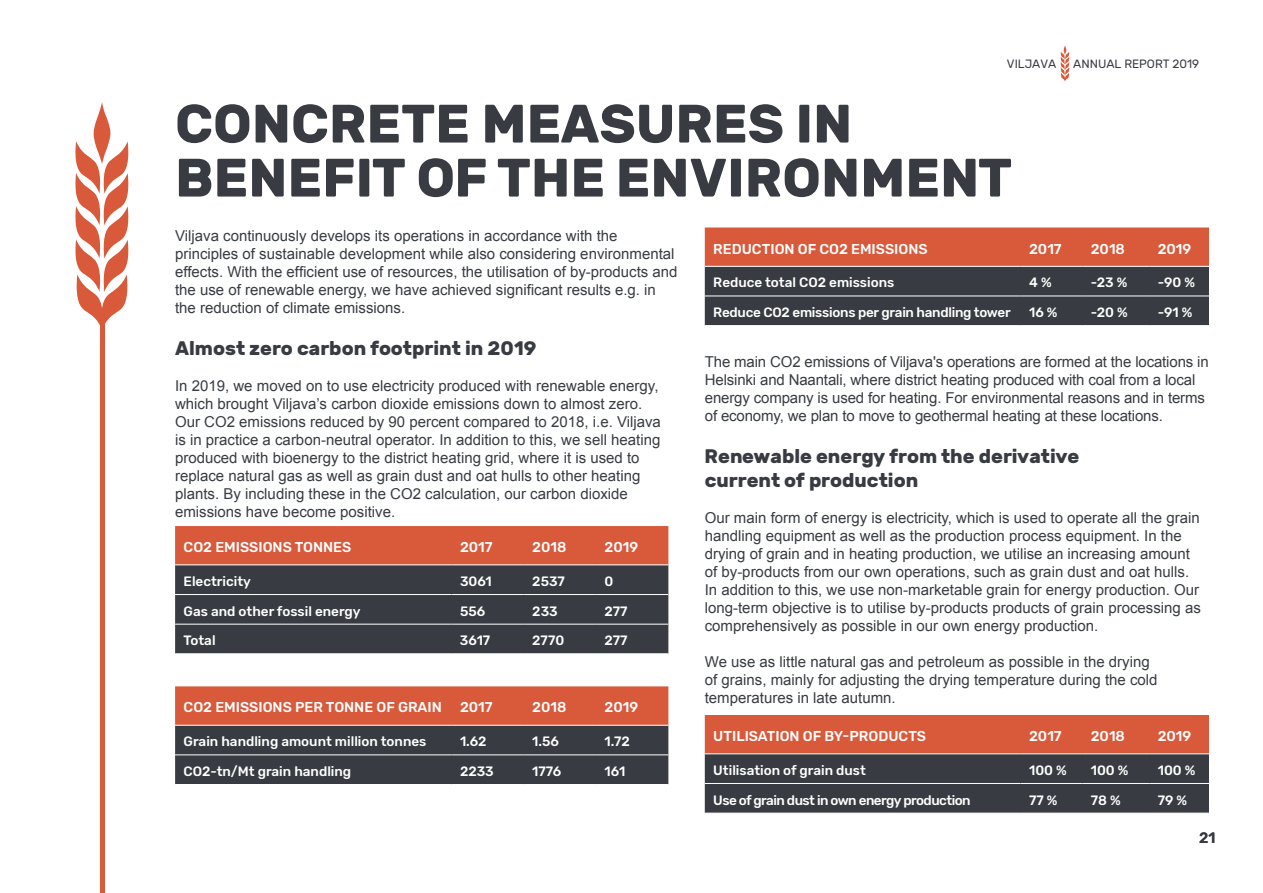
<style>
.page{position:relative;width:1263px;height:893px;background:#fff}
.page>*{position:absolute;margin:0;border:0;box-sizing:border-box;transform-origin:0 0}
.t1{font:700 54px/54px "Rubik";color:#383c42}
.t2{font:700 19.5px/24px "Rubik";color:#383c42}
.t3{font:15px/18px "Arial";color:#383c42}
.t4{font:500 15px "Rubik";color:#383c42}
.t5{font:500 14.25px "Rubik";color:#fff}
.t6{font:500 13.5px "Rubik";color:#fff}
.t7{font:500 13.5px "Rubik";letter-spacing:-.02em;color:#fff}
.t8{font:500 13.5px "Rubik";letter-spacing:-.04em;color:#fff}
.t9{font:12px "Rubik";color:#383c42}
</style>
<div class="page">
<svg style="left:1060px;top:45px;width:9px;height:36px"></svg>
<svg style="left:705px;top:715px;width:504px;height:98px;background:#7a4a41"></svg>
<hr style="left:705px;top:754px;width:315px;height:1px;background:#fff">
<hr style="left:1020px;top:754px;width:62px;height:1px;background:#fff">
<hr style="left:1082px;top:754px;width:67px;height:1px;background:#fff">
<hr style="left:1149px;top:754px;width:60px;height:1px;background:#fff">
<hr style="left:705px;top:783px;width:315px;height:1px;background:#fff">
<hr style="left:1020px;top:783px;width:62px;height:1px;background:#fff">
<hr style="left:1082px;top:783px;width:67px;height:1px;background:#fff">
<hr style="left:1149px;top:783px;width:60px;height:1px;background:#fff">
<svg style="left:75px;top:102px;width:54px;height:228px"></svg>
<hr style="left:100px;top:325px;width:4px;height:568px;background:#d95a3b">
<svg style="left:175px;top:526px;width:493px;height:127px;background:#6b4641"></svg>
<hr style="left:175px;top:565px;width:276px;height:1px;background:#fff">
<hr style="left:451px;top:565px;width:73px;height:1px;background:#fff">
<hr style="left:524px;top:565px;width:72px;height:1px;background:#fff">
<hr style="left:596px;top:565px;width:72px;height:1px;background:#fff">
<hr style="left:175px;top:594px;width:276px;height:1px;background:#fff">
<hr style="left:451px;top:594px;width:73px;height:1px;background:#fff">
<hr style="left:524px;top:594px;width:72px;height:1px;background:#fff">
<hr style="left:596px;top:594px;width:72px;height:1px;background:#fff">
<hr style="left:175px;top:624px;width:276px;height:1px;background:#fff">
<hr style="left:451px;top:624px;width:73px;height:1px;background:#fff">
<hr style="left:524px;top:624px;width:72px;height:1px;background:#fff">
<hr style="left:596px;top:624px;width:72px;height:1px;background:#fff">
<svg style="left:175px;top:686px;width:493px;height:98px;background:#7a4a41"></svg>
<hr style="left:175px;top:725px;width:276px;height:1px;background:#fff">
<hr style="left:451px;top:725px;width:73px;height:1px;background:#fff">
<hr style="left:524px;top:725px;width:72px;height:1px;background:#fff">
<hr style="left:596px;top:725px;width:72px;height:1px;background:#fff">
<hr style="left:175px;top:755px;width:276px;height:1px;background:#fff">
<hr style="left:451px;top:755px;width:73px;height:1px;background:#fff">
<hr style="left:524px;top:755px;width:72px;height:1px;background:#fff">
<hr style="left:596px;top:755px;width:72px;height:1px;background:#fff">
<svg style="left:705px;top:227px;width:504px;height:98px;background:#7a4a41"></svg>
<hr style="left:705px;top:266px;width:315px;height:1px;background:#fff">
<hr style="left:1020px;top:266px;width:62px;height:1px;background:#fff">
<hr style="left:1082px;top:266px;width:67px;height:1px;background:#fff">
<hr style="left:1149px;top:266px;width:60px;height:1px;background:#fff">
<hr style="left:705px;top:296px;width:315px;height:1px;background:#fff">
<hr style="left:1020px;top:296px;width:62px;height:1px;background:#fff">
<hr style="left:1082px;top:296px;width:67px;height:1px;background:#fff">
<hr style="left:1149px;top:296px;width:60px;height:1px;background:#fff">
<p class="t9" style="left:1007px;top:58px;width:51px">VILJAVA</p>
<p class="t9" style="left:1073px;top:58px;width:127px">ANNUAL REPORT 2019</p>
<h1 class="t1" style="left:175px;top:98px;width:838px">CONCRETE MEASURES IN<br>BENEFIT OF THE ENVIRONMENT</h1>
<p class="t3" style="left:175px;top:226px;width:504px">Viljava continuously develops its operations in accordance with the principles of sustainable development while also considering environmental effects. With the efficient use of resources, the utilisation of by-products and the use of renewable energy, we have achieved significant results e.g. in the reduction of climate emissions.</p>
<h2 class="t2" style="left:175px;top:336px;width:363px">Almost zero carbon footprint in 2019</h2>
<p class="t3" style="left:175px;top:376px;width:487px">In 2019, we moved on to use electricity produced with renewable energy, which brought Viljava’s carbon dioxide emissions down to almost zero.<br>Our CO2 emissions reduced by 90 percent compared to 2018, i.e. Viljava is in practice a carbon-neutral operator. In addition to this, we sell heating produced with bioenergy to the district heating grid, where it is used to replace natural gas as well as grain dust and oat hulls to other heating plants. By including these in the CO2 calculation, our carbon dioxide emissions have become positive.</p>
<p class="t5" style="left:184px;top:539px;width:169px">CO2 EMISSIONS TONNES</p>
<p class="t5" style="left:460px;top:539px;width:34px">2017</p>
<p class="t5" style="left:532px;top:539px;width:36px">2018</p>
<p class="t5" style="left:605px;top:539px;width:35px">2019</p>
<p class="t6" style="left:184px;top:574px;width:69px">Electricity</p>
<p class="t6" style="left:460px;top:574px;width:33px">3061</p>
<p class="t6" style="left:532px;top:574px;width:34px">2537</p>
<p class="t6" style="left:605px;top:574px;width:10px">0</p>
<p class="t6" style="left:184px;top:603px;width:179px">Gas and other fossil energy</p>
<p class="t6" style="left:460px;top:603px;width:27px">556</p>
<p class="t6" style="left:532px;top:603px;width:27px">233</p>
<p class="t6" style="left:605px;top:603px;width:25px">277</p>
<p class="t6" style="left:184px;top:633px;width:34px">Total</p>
<p class="t6" style="left:460px;top:633px;width:32px">3617</p>
<p class="t6" style="left:532px;top:633px;width:33px">2770</p>
<p class="t6" style="left:604px;top:633px;width:25px">277</p>
<p class="t5" style="left:184px;top:699px;width:260px">CO2 EMISSIONS PER TONNE OF GRAIN</p>
<p class="t5" style="left:460px;top:699px;width:34px">2017</p>
<p class="t5" style="left:532px;top:699px;width:36px">2018</p>
<p class="t5" style="left:605px;top:699px;width:35px">2019</p>
<p class="t6" style="left:184px;top:734px;width:244px">Grain handling amount million tonnes</p>
<p class="t6" style="left:460px;top:734px;width:28px">1.62</p>
<p class="t6" style="left:532px;top:734px;width:28px">1.56</p>
<p class="t6" style="left:605px;top:734px;width:27px">1.72</p>
<p class="t6" style="left:184px;top:763px;width:169px">CO2-tn/Mt grain handling</p>
<p class="t6" style="left:460px;top:763px;width:35px">2233</p>
<p class="t6" style="left:532px;top:763px;width:31px">1776</p>
<p class="t6" style="left:605px;top:763px;width:22px">161</p>
<p class="t5" style="left:713px;top:240px;width:216px">REDUCTION OF CO2 EMISSIONS</p>
<p class="t5" style="left:1029px;top:240px;width:34px">2017</p>
<p class="t5" style="left:1091px;top:240px;width:36px">2018</p>
<p class="t5" style="left:1158px;top:240px;width:35px">2019</p>
<p class="t6" style="left:713px;top:275px;width:183px">Reduce total CO2 emissions</p>
<p class="t6" style="left:1029px;top:275px;width:24px">4 %</p>
<p class="t6" style="left:1091px;top:275px;width:38px">-23 %</p>
<p class="t6" style="left:1158px;top:275px;width:39px">-90 %</p>
<p class="t7" style="left:713px;top:305px;width:299px">Reduce CO2 emissions per grain handling tower</p>
<p class="t6" style="left:1029px;top:305px;width:30px">16 %</p>
<p class="t6" style="left:1091px;top:305px;width:38px">-20 %</p>
<p class="t6" style="left:1158px;top:305px;width:36px">-91 %</p>
<p class="t3" style="left:705px;top:352px;width:505px">The main CO2 emissions of Viljava's operations are formed at the locations in Helsinki and Naantali, where district heating produced with coal from a local energy company is used for heating. For environmental reasons and in terms of economy, we plan to move to geothermal heating at these locations.</p>
<h2 class="t2" style="left:705px;top:444px;width:376px">Renewable energy from the derivative current of production</h2>
<p class="t3" style="left:705px;top:508px;width:498px">Our main form of energy is electricity, which is used to operate all the grain handling equipment as well as the production process equipment. In the drying of grain and in heating production, we utilise an increasing amount of by-products from our own operations, such as grain dust and oat hulls.<br>In addition to this, we use non-marketable grain for energy production. Our long-term objective is to utilise by-products products of grain processing as comprehensively as possible in our own energy production.</p>
<p class="t3" style="left:705px;top:652px;width:454px">We use as little natural gas and petroleum as possible in the drying of grains, mainly for adjusting the drying temperature during the cold temperatures in late autumn.</p>
<p class="t5" style="left:713px;top:728px;width:214px">UTILISATION OF BY-PRODUCTS</p>
<p class="t5" style="left:1029px;top:728px;width:34px">2017</p>
<p class="t5" style="left:1091px;top:728px;width:36px">2018</p>
<p class="t5" style="left:1158px;top:728px;width:35px">2019</p>
<p class="t6" style="left:713px;top:762px;width:154px">Utilisation of grain dust</p>
<p class="t6" style="left:1029px;top:762px;width:39px">100 %</p>
<p class="t6" style="left:1091px;top:762px;width:39px">100 %</p>
<p class="t6" style="left:1158px;top:762px;width:39px">100 %</p>
<p class="t8" style="left:713px;top:792px;width:259px">Use of grain dust in own energy production</p>
<p class="t6" style="left:1029px;top:792px;width:30px">77 %</p>
<p class="t6" style="left:1091px;top:792px;width:31px">78 %</p>
<p class="t6" style="left:1158px;top:792px;width:31px">79 %</p>
<p class="t4" style="left:1199px;top:829px;width:18px">21</p>
</div>
